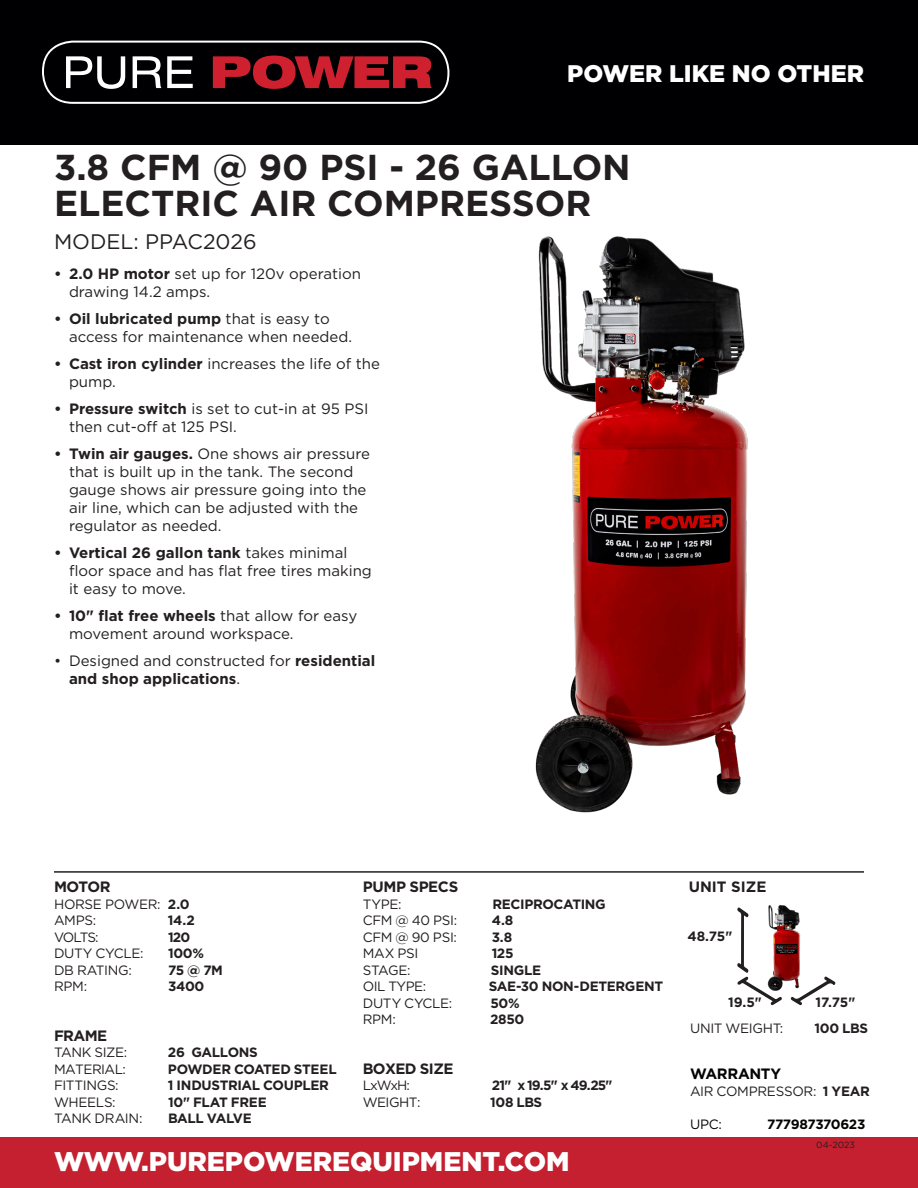
<style>
.page{position:relative;width:918px;height:1188px;background:#fff}
.page>*{position:absolute;margin:0;border:0;box-sizing:border-box;transform-origin:0 0}
.t1{font:700 36px/36px "Gotham";color:#231f20}
.t2{font:900 27px "Gotham";color:#fff}
.t3{font:900 24px "Gotham";color:#fff}
.t4{font:21px "Gotham";color:#231f20}
.t5{font:15px/18px "Gotham";color:#231f20}
.t6{font:700 15px/18px "Gotham";letter-spacing:-.01em;color:#231f20}
.t7{font:700 15px "Gotham";letter-spacing:-.04em;color:#231f20}
.t8{font:700 15px "Gotham";letter-spacing:-.03em;color:#040503}
.t9{font:13.5px/16.5px "Gotham";letter-spacing:-.025em;color:#231f20}
.t10{font:700 13.5px "Gotham";letter-spacing:-.025em;color:#231f20}
.t11{font:700 13.5px "Gotham";letter-spacing:-.035em;color:#040503}
.t12{font:13.5px "Gotham";color:#040503}
.t13{font:9px "Gotham";color:#231f20}
.s1{font-weight:700}
.s2{font-weight:400}
</style>
<div class="page">
<div style="left:0;top:0;width:918px;height:144px;background:#000002"></div>
<div style="left:0;top:1138px;width:918px;height:50px;background:#c42030"></div>
<svg style="left:42px;top:41px;width:407px;height:63px"></svg>
<img style="left:535px;top:236px;width:213px;height:577px">
<img style="left:768px;top:905px;width:33px;height:82px">
<svg style="left:737px;top:907px;width:45px;height:98px"></svg>
<svg style="left:791px;top:976px;width:44px;height:29px"></svg>
<hr style="left:54px;top:871px;width:810px;height:2px;background:#231f20">
<h3 class="t3" style="left:567px;top:57px;width:298px">POWER LIKE NO OTHER</h3>
<h1 class="t1" style="left:54px;top:149px;width:578px">3.8 CFM @ 90 PSI - 26 GALLON<br>ELECTRIC AIR COMPRESSOR</h1>
<h3 class="t4" style="left:54px;top:228px;width:204px">MODEL: PPAC2026</h3>
<p class="t5" style="left:69px;top:264px;width:294px;text-indent:-15px"><span class="s1">• 2.0 HP motor</span> set up for 120v operation drawing 14.2 amps.</p>
<p class="t5" style="left:69px;top:309px;width:285px;text-indent:-15px"><span class="s1">• Oil lubricated pump</span> that is easy to access for maintenance when needed.</p>
<p class="t5" style="left:69px;top:354px;width:312px;text-indent:-15px"><span class="s1">• Cast iron cylinder</span> increases the life of the pump.</p>
<p class="t5" style="left:69px;top:399px;width:301px;text-indent:-15px"><span class="s1">• Pressure switch</span> is set to cut-in at 95 PSI then cut-off at 125 PSI.</p>
<p class="t5" style="left:69px;top:444px;width:303px;text-indent:-15px"><span class="s1">• Twin air gauges.</span> One shows air pressure that is built up in the tank. The second gauge shows air pressure going into the air line, which can be adjusted with the regulator as needed.</p>
<p class="t5" style="left:69px;top:543px;width:304px;text-indent:-15px"><span class="s1">• Vertical 26 gallon tank</span> takes minimal floor space and has flat free tires making it easy to move.</p>
<p class="t5" style="left:69px;top:606px;width:290px;text-indent:-15px"><span class="s1">• 10" flat free wheels</span> that allow for easy movement around workspace.</p>
<p class="t6" style="left:69px;top:651px;width:308px;text-indent:-15px"><span class="s2">• Designed and constructed for</span> residential and shop applications<span class="s2">.</span></p>
<p class="t6" style="left:54px;top:878px;width:58px">MOTOR</p>
<p class="t9" style="left:54px;top:896px;width:137px">HORSE POWER: <span class="s1">2.0<br></span>AMPS:</p>
<p class="t10" style="left:168px;top:912px;width:28px">14.2</p>
<p class="t9" style="left:54px;top:929px;width:46px">VOLTS:</p>
<p class="t10" style="left:168px;top:928px;width:24px">120</p>
<p class="t9" style="left:54px;top:945px;width:91px">DUTY CYCLE:</p>
<p class="t10" style="left:168px;top:945px;width:37px">100%</p>
<p class="t9" style="left:54px;top:962px;width:79px">DB RATING:</p>
<p class="t10" style="left:168px;top:961px;width:56px">75 @ 7M</p>
<p class="t9" style="left:54px;top:978px;width:35px">RPM:</p>
<p class="t10" style="left:168px;top:978px;width:38px">3400</p>
<p class="t6" style="left:54px;top:1027px;width:55px">FRAME</p>
<p class="t9" style="left:54px;top:1044px;width:75px">TANK SIZE:</p>
<p class="t10" style="left:168px;top:1044px;width:91px">26 GALLONS</p>
<p class="t9" style="left:54px;top:1061px;width:74px">MATERIAL:</p>
<p class="t10" style="left:168px;top:1060px;width:170px">POWDER COATED STEEL</p>
<p class="t9" style="left:54px;top:1077px;width:66px">FITTINGS:</p>
<p class="t10" style="left:168px;top:1077px;width:163px">1 INDUSTRIAL COUPLER</p>
<p class="t9" style="left:54px;top:1094px;width:63px">WHEELS:</p>
<p class="t10" style="left:168px;top:1093px;width:100px">10" FLAT FREE</p>
<p class="t9" style="left:54px;top:1110px;width:90px">TANK DRAIN:</p>
<p class="t10" style="left:168px;top:1110px;width:85px">BALL VALVE</p>
<p class="t6" style="left:363px;top:878px;width:97px">PUMP SPECS</p>
<p class="t9" style="left:363px;top:896px;width:40px">TYPE:</p>
<p class="t10" style="left:492px;top:895px;width:115px">RECIPROCATING</p>
<p class="t9" style="left:363px;top:912px;width:96px">CFM @ 40 PSI:</p>
<p class="t10" style="left:492px;top:912px;width:23px">4.8</p>
<p class="t9" style="left:363px;top:929px;width:96px">CFM @ 90 PSI:</p>
<p class="t10" style="left:492px;top:928px;width:22px">3.8</p>
<p class="t9" style="left:363px;top:945px;width:57px">MAX PSI</p>
<p class="t10" style="left:492px;top:945px;width:23px">125</p>
<p class="t9" style="left:363px;top:962px;width:49px">STAGE:</p>
<p class="t10" style="left:491px;top:961px;width:52px">SINGLE</p>
<p class="t9" style="left:363px;top:978px;width:65px">OIL TYPE:</p>
<p class="t10" style="left:489px;top:978px;width:176px">SAE-30 NON-DETERGENT</p>
<p class="t9" style="left:363px;top:995px;width:91px">DUTY CYCLE:</p>
<p class="t10" style="left:490px;top:994px;width:31px">50%</p>
<p class="t9" style="left:363px;top:1011px;width:35px">RPM:</p>
<p class="t10" style="left:490px;top:1011px;width:36px">2850</p>
<p class="t7" style="left:363px;top:1059px;width:92px">BOXED SIZE</p>
<p class="t9" style="left:363px;top:1077px;width:49px">LxWxH:</p>
<p class="t10" style="left:492px;top:1077px;width:122px">21" x 19.5" x 49.25"</p>
<p class="t9" style="left:363px;top:1094px;width:59px">WEIGHT:</p>
<p class="t10" style="left:490px;top:1093px;width:54px">108 LBS</p>
<h2 class="t2" style="left:54px;top:1143px;width:517px">WWW.PUREPOWEREQUIPMENT.COM</h2>
<p class="t6" style="left:689px;top:878px;width:79px">UNIT SIZE</p>
<p class="t10" style="left:687px;top:927px;width:46px">48.75"</p>
<p class="t10" style="left:728px;top:993px;width:35px">19.5"</p>
<p class="t10" style="left:816px;top:993px;width:41px">17.75"</p>
<p class="t9" style="left:690px;top:1019px;width:95px">UNIT WEIGHT:</p>
<p class="t10" style="left:814px;top:1019px;width:55px">100 LBS</p>
<p class="t8" style="left:690px;top:1064px;width:93px">WARRANTY</p>
<p class="t9" style="left:690px;top:1082px;width:181px">AIR COMPRESSOR: <span class="s1">1 YEAR</span></p>
<p class="t12" style="left:690px;top:1115px;width:34px">UPC:</p>
<p class="t11" style="left:767px;top:1115px;width:100px">777987370623</p>
<p class="t13" style="left:816px;top:1139px;width:40px">04-2023</p>
</div>
